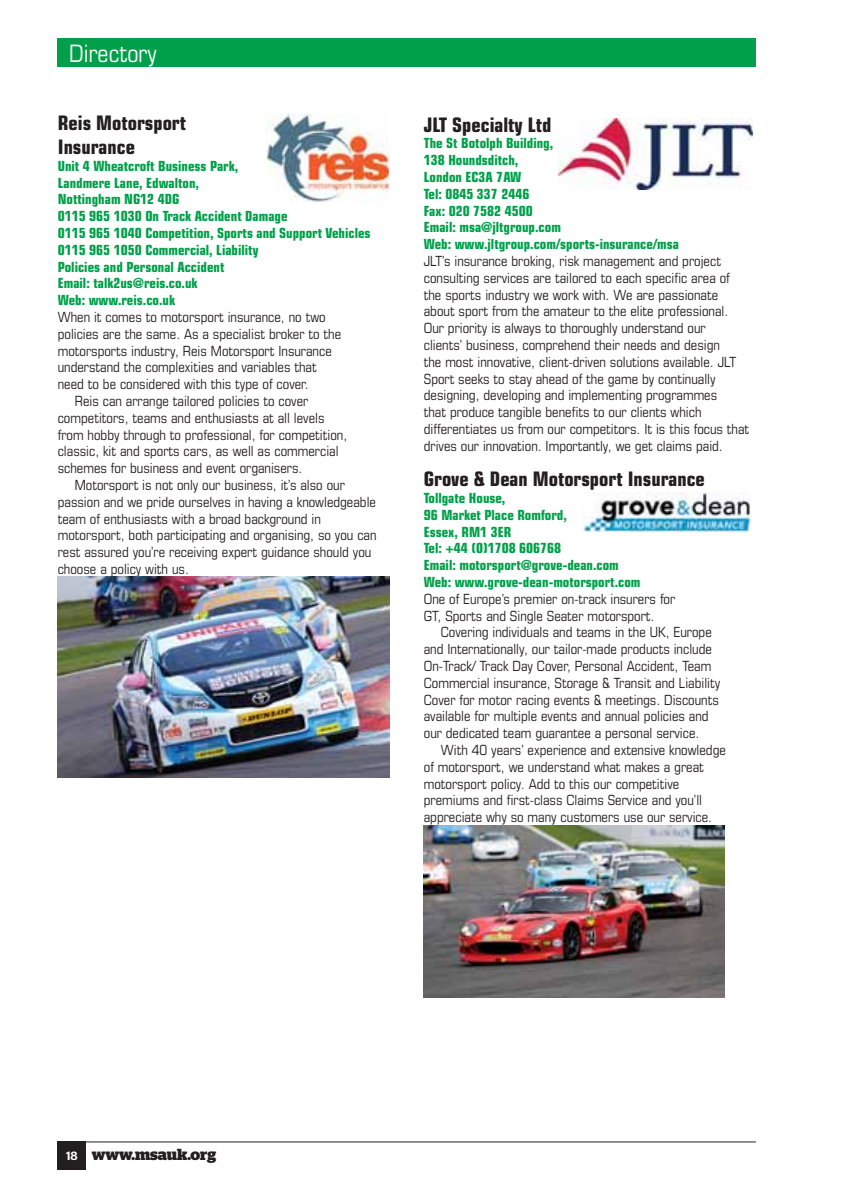
<style>
.page{position:relative;width:842px;height:1193px;background:#fff}
.page>*{position:absolute;margin:0;border:0;box-sizing:border-box;transform-origin:0 0}
.t1{font:condensed 24px "Eurostile";color:#fff}
.t2{font:700 condensed 20px/24px "Eurostile";color:#231f20}
.t3{font:700 16px "Stag";color:#231f20}
.t4{font:condensed 14px/16.8px "Eurostile";color:#231f20}
.t5{font:700 condensed 14px/16.8px "Eurostile";color:#00a04a}
.s1{font-family:"Stag Sans";font-weight:500;font-size:12px;color:#fff}
</style>
<div class="page">
<div style="left:58px;top:1141px;width:28px;height:28px;background:#231f20"></div>
<div style="left:58px;top:38px;width:697px;height:28px;background:#00a04a"></div>
<hr style="left:58px;top:1141px;width:697px;height:1px;background:#231f20">
<img style="left:267px;top:115px;width:121px;height:86px">
<img style="left:58px;top:577px;width:331px;height:200px">
<img style="left:558px;top:118px;width:193px;height:72px">
<img style="left:583px;top:493px;width:166px;height:38px">
<img style="left:423px;top:825px;width:301px;height:172px">
<h1 class="t1" style="left:69px;top:44px;width:89px">Directory</h1>
<h2 class="t2" style="left:58px;top:112px;width:130px">Reis Motorsport<br>Insurance</h2>
<p class="t5" style="left:58px;top:158px;width:314px">Unit 4 Wheatcroft Business Park,<br>Landmere Lane, Edwalton,<br>Nottingham NG12 4DG<br>0115 965 1030 On Track Accident Damage<br>0115 965 1040 Competition, Sports and Support Vehicles<br>0115 965 1050 Commercial, Liability<br>Policies and Personal Accident<br>Email: talk2us@reis.co.uk<br>Web: www.reis.co.uk</p>
<p class="t4" style="left:58px;top:310px;width:269px">When it comes to motorsport insurance, no two</p>
<p class="t4" style="left:58px;top:326px;width:285px">policies are the same. As a specialist broker to the</p>
<p class="t4" style="left:58px;top:343px;width:275px">motorsports industry, Reis Motorsport Insurance</p>
<p class="t4" style="left:58px;top:360px;width:260px">understand the complexities and variables that</p>
<p class="t4" style="left:58px;top:377px;width:252px">need to be considered with this type of cover.</p>
<p class="t4" style="left:75px;top:394px;width:235px">Reis can arrange tailored policies to cover</p>
<p class="t4" style="left:58px;top:410px;width:268px">competitors, teams and enthusiasts at all levels</p>
<p class="t4" style="left:58px;top:427px;width:291px">from hobby through to professional, for competition,</p>
<p class="t4" style="left:58px;top:444px;width:282px">classic, kit and sports cars, as well as commercial</p>
<p class="t4" style="left:58px;top:461px;width:246px">schemes for business and event organisers.</p>
<p class="t4" style="left:75px;top:478px;width:271px">Motorsport is not only our business, it’s also our</p>
<p class="t4" style="left:58px;top:494px;width:319px">passion and we pride ourselves in having a knowledgeable</p>
<p class="t4" style="left:58px;top:511px;width:264px">team of enthusiasts with a broad background in</p>
<p class="t4" style="left:58px;top:528px;width:320px">motorsport, both participating and organising, so you can</p>
<p class="t4" style="left:58px;top:545px;width:315px">rest assured you’re receiving expert guidance should you</p>
<p class="t4" style="left:58px;top:562px;width:133px">choose a policy with us.</p>
<h2 class="t2" style="left:423px;top:114px;width:129px">JLT Specialty Ltd</h2>
<p class="t5" style="left:423px;top:136px;width:256px">The St Botolph Building,<br>138 Houndsditch,<br>London EC3A 7AW<br>Tel: 0845 337 2446<br>Fax: 020 7582 4500<br>Email: msa@jltgroup.com<br>Web: www.jltgroup.com/sports-insurance/msa</p>
<p class="t4" style="left:423px;top:254px;width:327px">JLT’s insurance broking, risk management and project consulting services are tailored to each specific area of the sports industry we work with. We are passionate about sport from the amateur to the elite professional.<br>Our priority is always to thoroughly understand our<br>clients’ business, comprehend their needs and design<br>the most innovative, client-driven solutions available. JLT Sport seeks to stay ahead of the game by continually designing, developing and implementing programmes<br>that produce tangible benefits to our clients which differentiates us from our competitors. It is this focus that drives our innovation. Importantly, we get claims paid.</p>
<h2 class="t2" style="left:423px;top:469px;width:282px">Grove &amp; Dean Motorsport Insurance</h2>
<p class="t5" style="left:423px;top:491px;width:218px">Tollgate House,<br>96 Market Place Romford,<br>Essex, RM1 3ER<br>Tel: +44 (0)1708 606768<br>Email: motorsport@grove-dean.com<br>Web: www.grove-dean-motorsport.com</p>
<p class="t4" style="left:423px;top:591px;width:253px">One of Europe’s premier on-track insurers for<br>GT, Sports and Single Seater motorsport.</p>
<p class="t4" style="left:423px;top:625px;width:298px;text-indent:17px">Covering individuals and teams in the UK, Europe and Internationally, our tailor-made products include On-Track/ Track Day Cover, Personal Accident, Team Commercial insurance, Storage &amp; Transit and Liability Cover for motor racing events &amp; meetings. Discounts available for multiple events and annual policies and our dedicated team guarantee a personal service.</p>
<p class="t4" style="left:423px;top:743px;width:303px;text-indent:17px">With 40 years’ experience and extensive knowledge of motorsport, we understand what makes a great motorsport policy. Add to this our competitive premiums and first-class Claims Service and you’ll appreciate why so many customers use our service.</p>
<p class="t3" style="left:66px;top:1144px;width:151px"><span class="s1">18</span> www.msauk.org</p>
</div>
